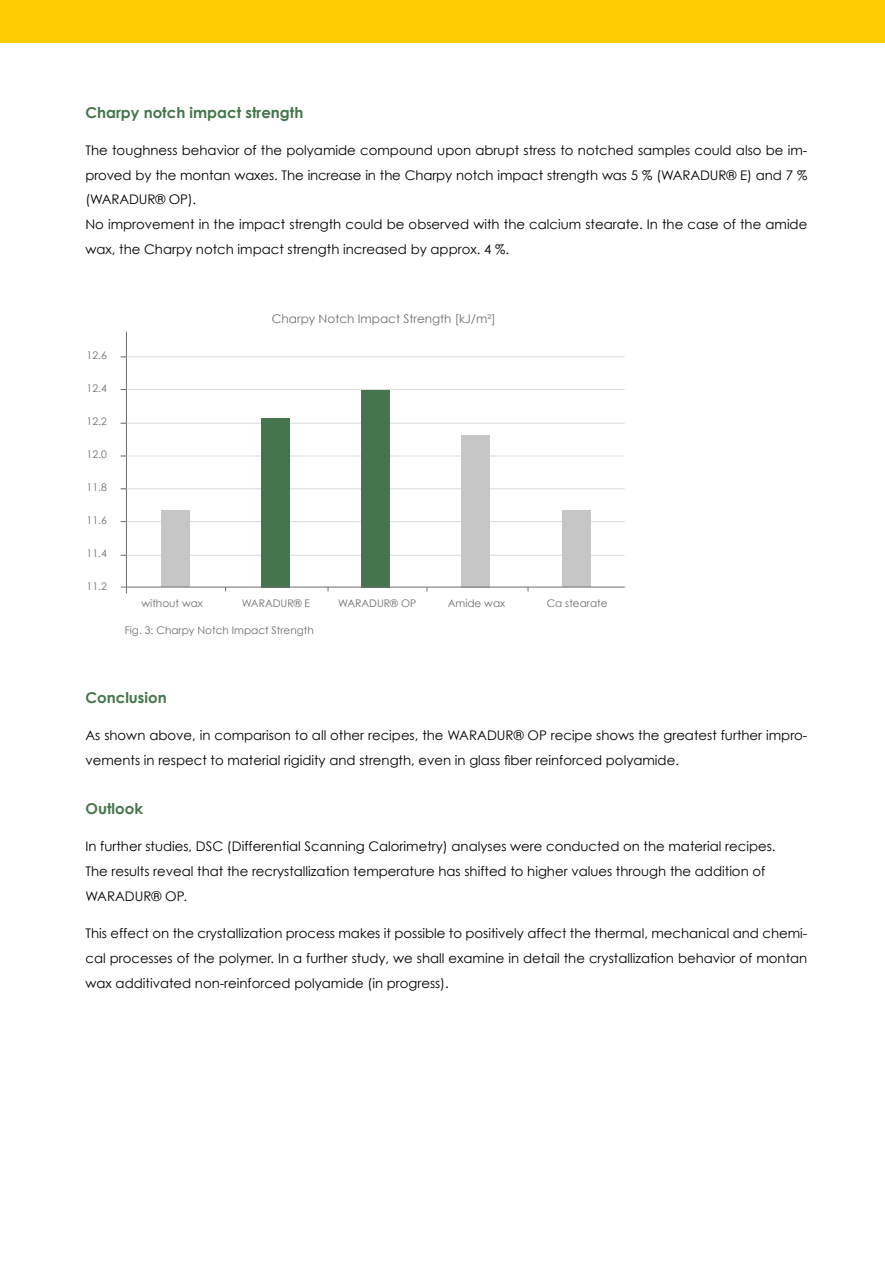
<style>
.page{position:relative;width:885px;height:1263px;background:#fff}
.page>*{position:absolute;margin:0;border:0;box-sizing:border-box;transform-origin:0 0}
.t1{font:700 15px "Century Gothic";color:#45754c}
.t2{font:13.2px/24.9px "Century Gothic";color:#000}
.t3{font:12px "Century Gothic";color:#706f6f}
.t4{font:10.5px "Century Gothic";color:#706f6f}
</style>
<div class="page">
<div style="left:0;top:0;width:884px;height:43px;background:#fc0"></div>
<hr style="left:126px;top:332px;width:1px;height:261px;background:#706f6f">
<hr style="left:121px;top:356px;width:503px;height:1px;background:#dadada">
<hr style="left:121px;top:389px;width:503px;height:1px;background:#dadada">
<hr style="left:121px;top:423px;width:503px;height:1px;background:#dadada">
<hr style="left:121px;top:456px;width:503px;height:1px;background:#dadada">
<hr style="left:121px;top:488px;width:503px;height:1px;background:#dadada">
<hr style="left:121px;top:521px;width:503px;height:1px;background:#dadada">
<hr style="left:121px;top:555px;width:503px;height:1px;background:#dadada">
<div style="left:161px;top:511px;width:28px;height:76px;background:#c6c6c6"></div>
<div style="left:261px;top:418px;width:28px;height:169px;background:#45754c"></div>
<div style="left:361px;top:390px;width:28px;height:197px;background:#45754c"></div>
<div style="left:462px;top:435px;width:28px;height:152px;background:#c6c6c6"></div>
<div style="left:562px;top:511px;width:28px;height:76px;background:#c6c6c6"></div>
<hr style="left:121px;top:587px;width:503px;height:1px;background:#706f6f">
<p class="t1" style="left:85px;top:103px;width:219px">Charpy notch impact strength</p>
<p class="t2" style="left:85px;top:137px;width:723px">The toughness behavior of the polyamide compound upon abrupt stress to notched samples could also be im&shy;proved by the montan waxes. The increase in the Charpy notch impact strength was 5 % (WARADUR® E) and 7 % (WARADUR® OP).<br>No improvement in the impact strength could be observed with the calcium stearate. In the case of the amide wax, the Charpy notch impact strength increased by approx. 4 %.</p>
<p class="t4" style="left:87px;top:349px;width:22px">12.6</p>
<p class="t4" style="left:87px;top:382px;width:22px">12.4</p>
<p class="t4" style="left:87px;top:415px;width:22px">12.2</p>
<p class="t4" style="left:87px;top:448px;width:22px">12.0</p>
<p class="t4" style="left:87px;top:481px;width:22px">11.8</p>
<p class="t4" style="left:87px;top:514px;width:22px">11.6</p>
<p class="t4" style="left:87px;top:547px;width:22px">11.4</p>
<p class="t4" style="left:87px;top:580px;width:22px">11.2</p>
<p class="t3" style="left:272px;top:311px;width:225px">Charpy Notch Impact Strength [kJ/m²]</p>
<p class="t4" style="left:141px;top:596px;width:63px">without wax</p>
<p class="t4" style="left:242px;top:596px;width:70px">WARADUR® E</p>
<p class="t4" style="left:338px;top:596px;width:80px">WARADUR® OP</p>
<p class="t4" style="left:447px;top:596px;width:59px">Amide wax</p>
<p class="t4" style="left:125px;top:624px;width:190px">Fig. 3: Charpy Notch Impact Strength</p>
<p class="t4" style="left:546px;top:596px;width:62px">Ca stearate</p>
<p class="t1" style="left:85px;top:688px;width:83px">Conclusion</p>
<p class="t2" style="left:85px;top:723px;width:723px">As shown above, in comparison to all other recipes, the WARADUR® OP recipe shows the greatest further impro&shy;vements in respect to material rigidity and strength, even in glass fiber reinforced polyamide.</p>
<p class="t1" style="left:85px;top:799px;width:59px">Outlook</p>
<p class="t2" style="left:85px;top:833px;width:691px">In further studies, DSC (Differential Scanning Calorimetry) analyses were conducted on the material recipes.<br>The results reveal that the recrystallization temperature has shifted to higher values through the addition of<br>WARADUR® OP.</p>
<p class="t2" style="left:85px;top:920px;width:723px;text-align:justify">This effect on the crystallization process makes it possible to positively affect the thermal, mechanical and chemi&shy;cal processes of the polymer. In a further study, we shall examine in detail the crystallization behavior of montan wax additivated non-reinforced polyamide (in progress).</p>
</div>
